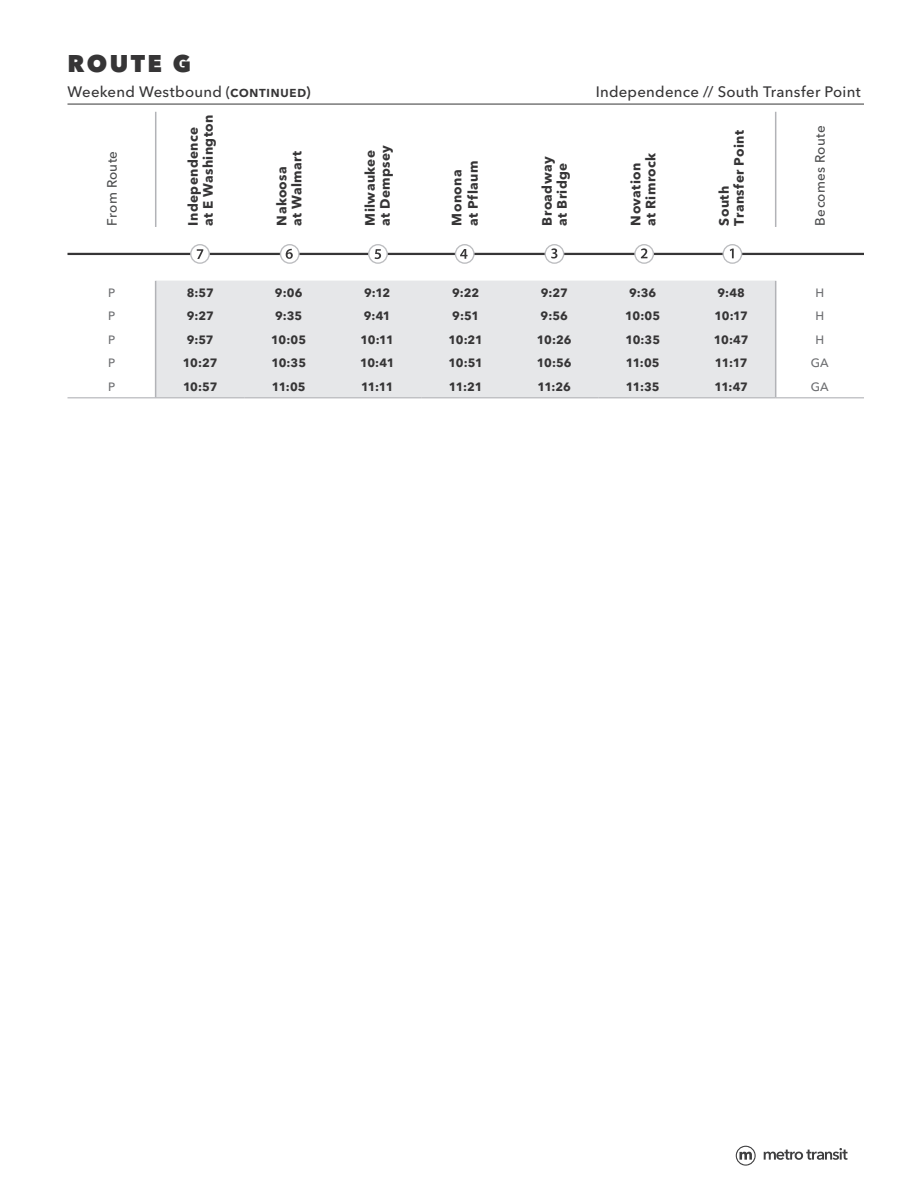
<style>
.page{position:relative;width:918px;height:1188px;background:#fff}
.page>*{position:absolute;margin:0;border:0;box-sizing:border-box;transform-origin:0 0}
.R2_Route_Number{font:800 24px "Avenir Next LT Pro";letter-spacing:.1em;color:#363536}
.R2_Weekday_end_Destination{font:500 15px "Avenir Next LT Pro";letter-spacing:.015em;color:#363536}
.Timetable_Street_Labels{font:700 13.5px/15px "Avenir Next LT Pro";letter-spacing:.025em;color:#363536}
.From_To_Route_Label{font:500 13.5px "Avenir Next LT Pro";letter-spacing:.02em;color:#4b4c4d}
.Timetable_Times_a_m{font:700 12px "Avenir Next LT Pro";letter-spacing:-.035em;color:#363536}
.From_To_Route_Number{font:500 12px "Avenir Next LT Pro";color:#6c6d70}
.s1{font-weight:600}
</style>
<div class="page">
<hr style="left:68px;top:253px;width:796px;height:2px;background:#363536">
<hr style="left:68px;top:104px;width:796px;height:1px;background:#363536">
<div style="left:156px;top:281px;width:619px;height:116px;background:#e6e7e9"></div>
<hr style="left:68px;top:397px;width:88px;height:1px;background:#b2b3b7">
<hr style="left:156px;top:397px;width:88px;height:1px;background:#b2b3b7">
<hr style="left:244px;top:397px;width:89px;height:1px;background:#b2b3b7">
<hr style="left:333px;top:397px;width:89px;height:1px;background:#b2b3b7">
<hr style="left:422px;top:397px;width:88px;height:1px;background:#b2b3b7">
<hr style="left:510px;top:397px;width:88px;height:1px;background:#b2b3b7">
<hr style="left:598px;top:397px;width:89px;height:1px;background:#b2b3b7">
<hr style="left:687px;top:397px;width:89px;height:1px;background:#b2b3b7">
<hr style="left:776px;top:397px;width:88px;height:1px;background:#b2b3b7">
<div style="left:723px;top:245px;width:19px;height:18px;background:#fff;border-radius:50%"></div>
<div style="left:723px;top:244px;width:19px;height:20px;border:1px solid #bcbdc0;border-radius:50%"></div>
<svg style="left:730px;top:249px;width:4px;height:9px"></svg>
<svg style="left:635px;top:245px;width:18px;height:18px"></svg>
<div style="left:634px;top:244px;width:20px;height:20px;border:1px solid #bcbdc0;border-radius:50%"></div>
<svg style="left:641px;top:248px;width:6px;height:10px"></svg>
<svg style="left:545px;top:245px;width:19px;height:18px"></svg>
<div style="left:545px;top:244px;width:19px;height:20px;border:1px solid #bcbdc0;border-radius:50%"></div>
<svg style="left:551px;top:248px;width:6px;height:10px"></svg>
<svg style="left:455px;top:245px;width:19px;height:18px"></svg>
<div style="left:455px;top:244px;width:20px;height:20px;border:1px solid #bcbdc0;border-radius:50%"></div>
<svg style="left:460px;top:249px;width:8px;height:10px"></svg>
<svg style="left:369px;top:245px;width:18px;height:18px"></svg>
<div style="left:368px;top:244px;width:20px;height:20px;border:1px solid #bcbdc0;border-radius:50%"></div>
<svg style="left:375px;top:249px;width:6px;height:10px"></svg>
<svg style="left:281px;top:245px;width:18px;height:18px"></svg>
<div style="left:280px;top:244px;width:20px;height:20px;border:1px solid #bcbdc0;border-radius:50%"></div>
<svg style="left:286px;top:249px;width:7px;height:10px"></svg>
<svg style="left:191px;top:245px;width:18px;height:18px"></svg>
<div style="left:190px;top:244px;width:20px;height:20px;border:1px solid #bcbdc0;border-radius:50%"></div>
<svg style="left:197px;top:249px;width:6px;height:10px"></svg>
<hr style="left:155px;top:112px;width:1px;height:115px;background:#b2b3b7">
<hr style="left:155px;top:281px;width:1px;height:116px;background:#b2b3b7">
<hr style="left:775px;top:112px;width:1px;height:115px;background:#b2b3b7">
<hr style="left:775px;top:281px;width:1px;height:116px;background:#b2b3b7">
<svg style="left:764px;top:1148px;width:84px;height:12px"></svg>
<svg style="left:736px;top:1146px;width:20px;height:20px"></svg>
<p class="R2_Route_Number" style="left:68px;top:49px;width:125px">ROUTE G</p>
<p class="R2_Weekday_end_Destination" style="left:68px;top:83px;width:245px">Weekend Westbound (<span class="s1">continued)</span></p>
<p class="R2_Weekday_end_Destination" style="left:596px;top:83px;width:266px">Independence // South Transfer Point</p>
<p class="From_To_Route_Label" style="left:104px;top:226px;width:76px;rotate:-90deg">From Route</p>
<p class="Timetable_Street_Labels" style="left:186px;top:226px;width:112px;rotate:-90deg">Independence at E Washington</p>
<p class="Timetable_Street_Labels" style="left:274px;top:226px;width:76px;rotate:-90deg">Nakoosa at Walmart</p>
<p class="Timetable_Street_Labels" style="left:363px;top:226px;width:82px;rotate:-90deg">Milwaukee at Dempsey</p>
<p class="Timetable_Street_Labels" style="left:449px;top:226px;width:66px;line-height:16.2px;rotate:-90deg">Monona at Pflaum</p>
<p class="Timetable_Street_Labels" style="left:540px;top:226px;width:70px;rotate:-90deg">Broadway at Bridge</p>
<p class="Timetable_Street_Labels" style="left:628px;top:226px;width:74px;rotate:-90deg">Novation at Rimrock</p>
<p class="Timetable_Street_Labels" style="left:717px;top:226px;width:97px;rotate:-90deg">South<br>Transfer Point</p>
<p class="From_To_Route_Label" style="left:812px;top:226px;width:102px;rotate:-90deg">Becomes Route</p>
<p class="From_To_Route_Number" style="left:108px;top:285px;width:9px">P</p>
<p class="Timetable_Times_a_m" style="left:187px;top:285px;width:29px">8:57</p>
<p class="Timetable_Times_a_m" style="left:275px;top:285px;width:29px">9:06</p>
<p class="Timetable_Times_a_m" style="left:364px;top:285px;width:28px">9:12</p>
<p class="Timetable_Times_a_m" style="left:452px;top:285px;width:29px">9:22</p>
<p class="Timetable_Times_a_m" style="left:541px;top:285px;width:29px">9:27</p>
<p class="Timetable_Times_a_m" style="left:629px;top:285px;width:29px">9:36</p>
<p class="Timetable_Times_a_m" style="left:717px;top:285px;width:29px">9:48</p>
<p class="From_To_Route_Number" style="left:815px;top:285px;width:10px">H</p>
<p class="From_To_Route_Number" style="left:108px;top:309px;width:9px">P</p>
<p class="Timetable_Times_a_m" style="left:187px;top:309px;width:29px">9:27</p>
<p class="Timetable_Times_a_m" style="left:275px;top:309px;width:29px">9:35</p>
<p class="Timetable_Times_a_m" style="left:364px;top:309px;width:28px">9:41</p>
<p class="Timetable_Times_a_m" style="left:452px;top:309px;width:28px">9:51</p>
<p class="Timetable_Times_a_m" style="left:541px;top:309px;width:29px">9:56</p>
<p class="Timetable_Times_a_m" style="left:625px;top:309px;width:36px">10:05</p>
<p class="Timetable_Times_a_m" style="left:714px;top:309px;width:35px">10:17</p>
<p class="From_To_Route_Number" style="left:815px;top:309px;width:10px">H</p>
<p class="From_To_Route_Number" style="left:108px;top:332px;width:9px">P</p>
<p class="Timetable_Times_a_m" style="left:187px;top:332px;width:28px">9:57</p>
<p class="Timetable_Times_a_m" style="left:271px;top:332px;width:36px">10:05</p>
<p class="Timetable_Times_a_m" style="left:361px;top:332px;width:35px">10:11</p>
<p class="Timetable_Times_a_m" style="left:448px;top:332px;width:36px">10:21</p>
<p class="Timetable_Times_a_m" style="left:537px;top:332px;width:36px">10:26</p>
<p class="Timetable_Times_a_m" style="left:625px;top:332px;width:36px">10:35</p>
<p class="Timetable_Times_a_m" style="left:714px;top:332px;width:36px">10:47</p>
<p class="From_To_Route_Number" style="left:815px;top:332px;width:10px">H</p>
<p class="From_To_Route_Number" style="left:108px;top:356px;width:9px">P</p>
<p class="Timetable_Times_a_m" style="left:183px;top:356px;width:36px">10:27</p>
<p class="Timetable_Times_a_m" style="left:271px;top:356px;width:36px">10:35</p>
<p class="Timetable_Times_a_m" style="left:360px;top:356px;width:36px">10:41</p>
<p class="Timetable_Times_a_m" style="left:449px;top:356px;width:36px">10:51</p>
<p class="Timetable_Times_a_m" style="left:537px;top:356px;width:36px">10:56</p>
<p class="Timetable_Times_a_m" style="left:626px;top:356px;width:35px">11:05</p>
<p class="Timetable_Times_a_m" style="left:715px;top:356px;width:34px">11:17</p>
<p class="From_To_Route_Number" style="left:811px;top:356px;width:20px">GA</p>
<p class="From_To_Route_Number" style="left:108px;top:379px;width:9px">P</p>
<p class="Timetable_Times_a_m" style="left:183px;top:379px;width:36px">10:57</p>
<p class="Timetable_Times_a_m" style="left:272px;top:379px;width:35px">11:05</p>
<p class="Timetable_Times_a_m" style="left:361px;top:379px;width:34px">11:11</p>
<p class="Timetable_Times_a_m" style="left:449px;top:379px;width:35px">11:21</p>
<p class="Timetable_Times_a_m" style="left:537px;top:379px;width:35px">11:26</p>
<p class="Timetable_Times_a_m" style="left:626px;top:379px;width:35px">11:35</p>
<p class="Timetable_Times_a_m" style="left:714px;top:379px;width:35px">11:47</p>
<p class="From_To_Route_Number" style="left:811px;top:379px;width:20px">GA</p>
</div>
